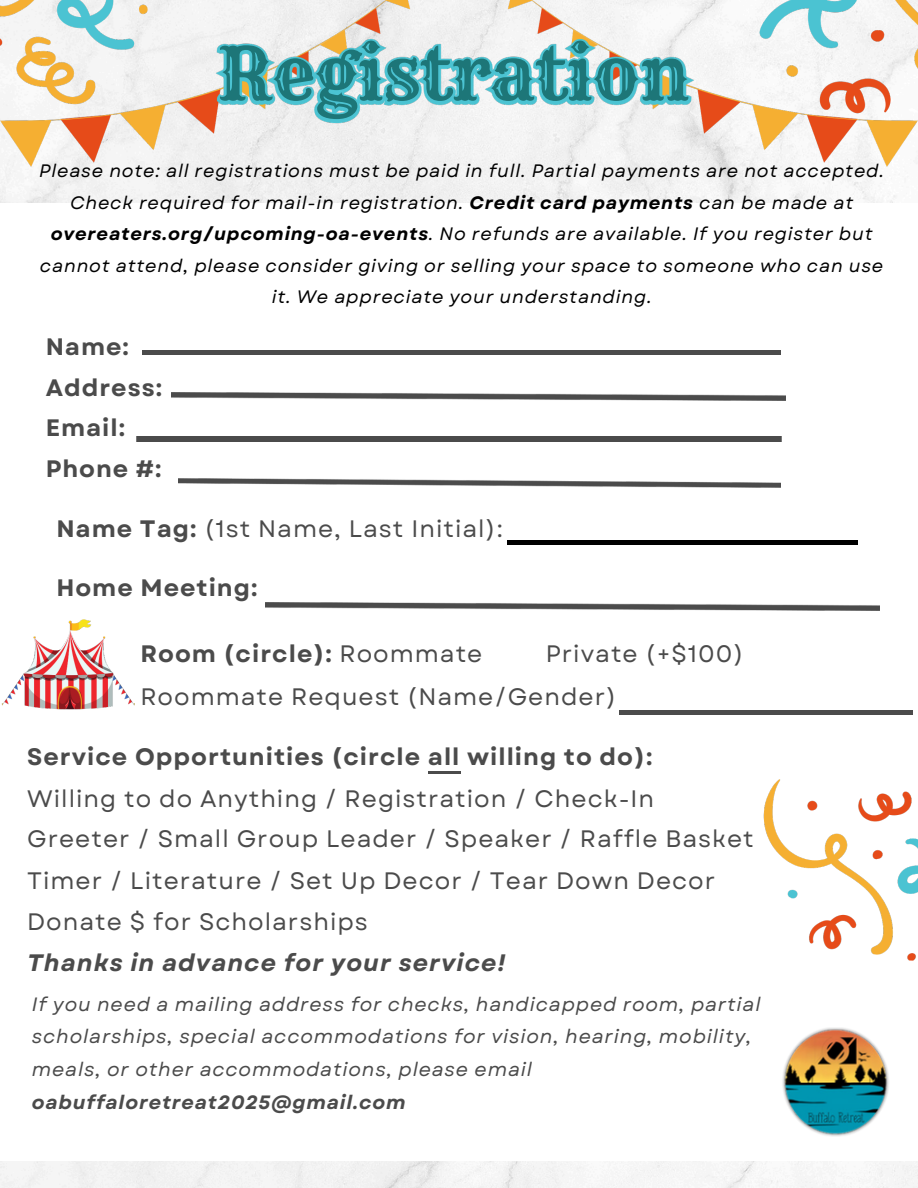
<style>
.page{position:relative;width:918px;height:1188px;background:#fff}
.page>*{position:absolute;margin:0;border:0;box-sizing:border-box;transform-origin:0 0}
.t1{font:72px "Rye";color:#1d7678}
.t2{font:23.85px/41.1px "Garet";letter-spacing:.045em;color:#4b4b4b}
.t3{font:700 23.85px/40.5px "Garet";letter-spacing:.04em;color:#4b4b4b}
.t4{font:italic 19.35px/32.7px "Garet";letter-spacing:.04em;color:#4b4b4b}
.t5{font:italic 18px/31.5px "Garet";letter-spacing:.045em;color:#000;text-align:center}
.s1{font-weight:700}
.s2{font-weight:400}
.s3{font-weight:700;font-style:italic}
</style>
<div class="page">
<hr style="left:136px;top:437px;width:646px;height:4px;background:#4b4b4b">
<div style="left:143px;top:350px;width:637px;height:5px;background:#4b4b4b"></div>
<img style="left:171px;top:392px;width:615px;height:8px">
<img style="left:178px;top:478px;width:602px;height:9px">
<div style="left:0;top:1161px;width:918px;height:27px;background:#f5f5f5"></div>
<img style="left:265px;top:603px;width:614px;height:7px">
<img style="left:782px;top:1028px;width:107px;height:108px">
<img style="left:1px;top:619px;width:134px;height:91px">
<hr style="left:428px;top:771px;width:33px;height:2px;background:#4b4b4b">
<hr style="left:508px;top:541px;width:350px;height:3px;background:#000">
<div style="left:619px;top:710px;width:294px;height:5px;background:#4b4b4b"></div>
<img style="left:0;top:0;width:918px;height:203px">
<img style="left:763px;top:779px;width:155px;height:182px">
<p class="t1" style="left:217px;top:29px;width:473px">Registration</p>
<p class="t5" style="left:39px;top:156px;width:846px">Please note: all registrations must be paid in full. Partial payments are not accepted.<br>Check required for mail-in registration. <span class="s1">Credit card payments</span> can be made at <span class="s1">overeaters.org/upcoming-oa-events</span>. No refunds are available. If you register but cannot attend, please consider giving or selling your space to someone who can use it. We appreciate your understanding.</p>
<p class="t3" style="left:46px;top:327px;width:118px">Name:<br>Address:<br>Email:<br>Phone #:</p>
<p class="t2" style="left:56px;top:509px;width:448px"><span class="s1">Name Tag:</span> (1st Name, Last Initial):</p>
<p class="t3" style="left:56px;top:567px;width:203px">Home Meeting:</p>
<h1 class="t3" style="left:140px;top:634px;width:343px">Room (circle): <span class="s2">Roommate</span></h1>
<p class="t2" style="left:546px;top:634px;width:199px">Private (+$100)</p>
<p class="t2" style="left:140px;top:676px;width:477px">Roommate Request (Name/Gender)</p>
<h2 class="t2" style="left:27px;top:737px;width:728px"><span class="s1">Service Opportunities (circle all willing to do):<br></span>Willing to do Anything / Registration / Check-In Greeter / Small Group Leader / Speaker / Raffle Basket Timer / Literature / Set Up Decor / Tear Down Decor Donate $ for Scholarships<br><span class="s3">Thanks in advance for your service!</span></h2>
<p class="t4" style="left:32px;top:988px;width:730px">If you need a mailing address for checks, handicapped room, partial scholarships, special accommodations for vision, hearing, mobility, meals, or other accommodations, please email <span class="s1">oabuffaloretreat2025@gmail.com</span></p>
</div>
